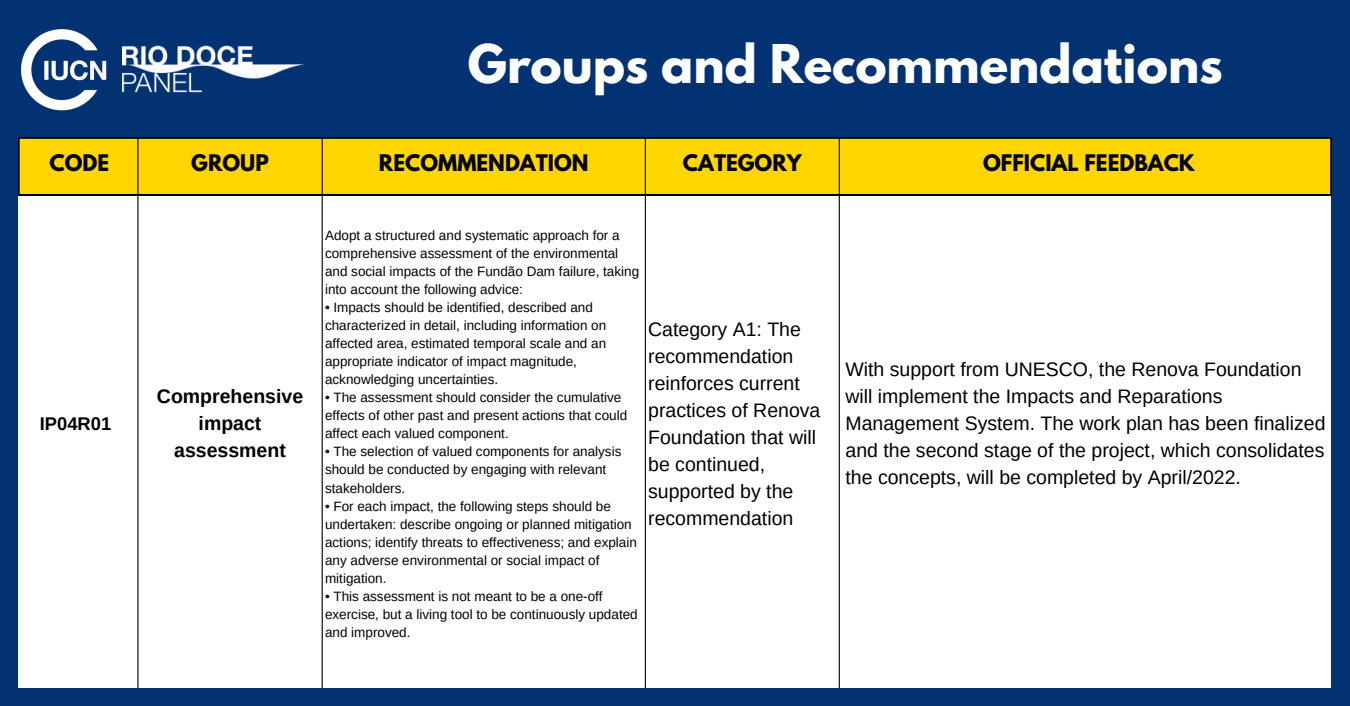
<style>
.page{position:relative;width:1350px;height:706px;background:#fff}
.page>*{position:absolute;margin:0;border:0;box-sizing:border-box;transform-origin:0 0}
.t1{font:700 47.25px "League Spartan";color:#fff}
.t2{font:700 20.25px "League Spartan";color:#000}
.t3{font:19.5px/27px "Arimo";color:#000}
.t4{font:19.5px/27px "Arimo";color:#000}
.t5{font:700 19.5px/27px "Arimo";color:#000;text-align:center}
.t6{font:700 18.3px "Arimo";color:#000}
.t7{font:13.5px/18px "Arimo";color:#000}
.t8{font:13.5px/18px "Arimo";color:#000}
</style>
<div class="page">
<div style="left:0;top:0;width:1350px;height:705px;background:#023272"></div>
<div style="left:18px;top:138px;width:1313px;height:550px;background:#fff"></div>
<div style="left:19px;top:138px;width:1312px;height:57px;background:#ffd600"></div>
<hr style="left:137px;top:137px;width:1px;height:550px;background:#000">
<hr style="left:322px;top:137px;width:1px;height:550px;background:#000">
<hr style="left:645px;top:137px;width:1px;height:550px;background:#000">
<hr style="left:839px;top:137px;width:1px;height:550px;background:#000">
<img style="left:21px;top:29px;width:86px;height:82px">
<img style="left:122px;top:45px;width:183px;height:48px">
<h1 class="t1" style="left:468px;top:40px;width:756px">Groups and Recommendations</h1>
<h2 class="t2" style="left:50px;top:153px;width:61px">CODE</h2>
<h2 class="t2" style="left:191px;top:153px;width:79px">GROUP</h2>
<h2 class="t2" style="left:379px;top:153px;width:211px">RECOMMENDATION</h2>
<h2 class="t2" style="left:683px;top:153px;width:120px">CATEGORY</h2>
<h2 class="t2" style="left:983px;top:153px;width:213px">OFFICIAL FEEDBACK</h2>
<h3 class="t6" style="left:40px;top:413px;width:73px">IP04R01</h3>
<h3 class="t5" style="left:157px;top:383px;width:148px">Comprehensive impact assessment</h3>
<p class="t7" style="left:325px;top:226px;width:316px">Adopt a structured and systematic approach for a comprehensive assessment of the environmental and social impacts of the Fundão Dam failure, taking into account the following advice:</p>
<p class="t7" style="left:325px;top:298px;width:283px">• Impacts should be identified, described and characterized in detail, including information on affected area, estimated temporal scale and an appropriate indicator of impact magnitude, acknowledging uncertainties.</p>
<p class="t7" style="left:325px;top:388px;width:304px">• The assessment should consider the cumulative effects of other past and present actions that could affect each valued component.</p>
<p class="t7" style="left:325px;top:442px;width:298px">• The selection of valued components for analysis should be conducted by engaging with relevant stakeholders.</p>
<p class="t7" style="left:325px;top:496px;width:313px">• For each impact, the following steps should be undertaken: describe ongoing or planned mitigation actions; identify threats to effectiveness; and explain any adverse environmental or social impact of mitigation.</p>
<p class="t8" style="left:325px;top:586px;width:314px">• This assessment is not meant to be a one-off exercise, but a living tool to be continuously updated and improved.</p>
<h3 class="t4" style="left:648px;top:315px;width:174px">Category A1: The recommendation reinforces current practices of Renova<br>Foundation that will be continued, supported by the recommendation</h3>
<p class="t3" style="left:845px;top:356px;width:482px">With support from UNESCO, the Renova Foundation will implement the Impacts and Reparations Management System. The work plan has been finalized and the second stage of the project, which consolidates the concepts, will be completed by April/2022.</p>
</div>
